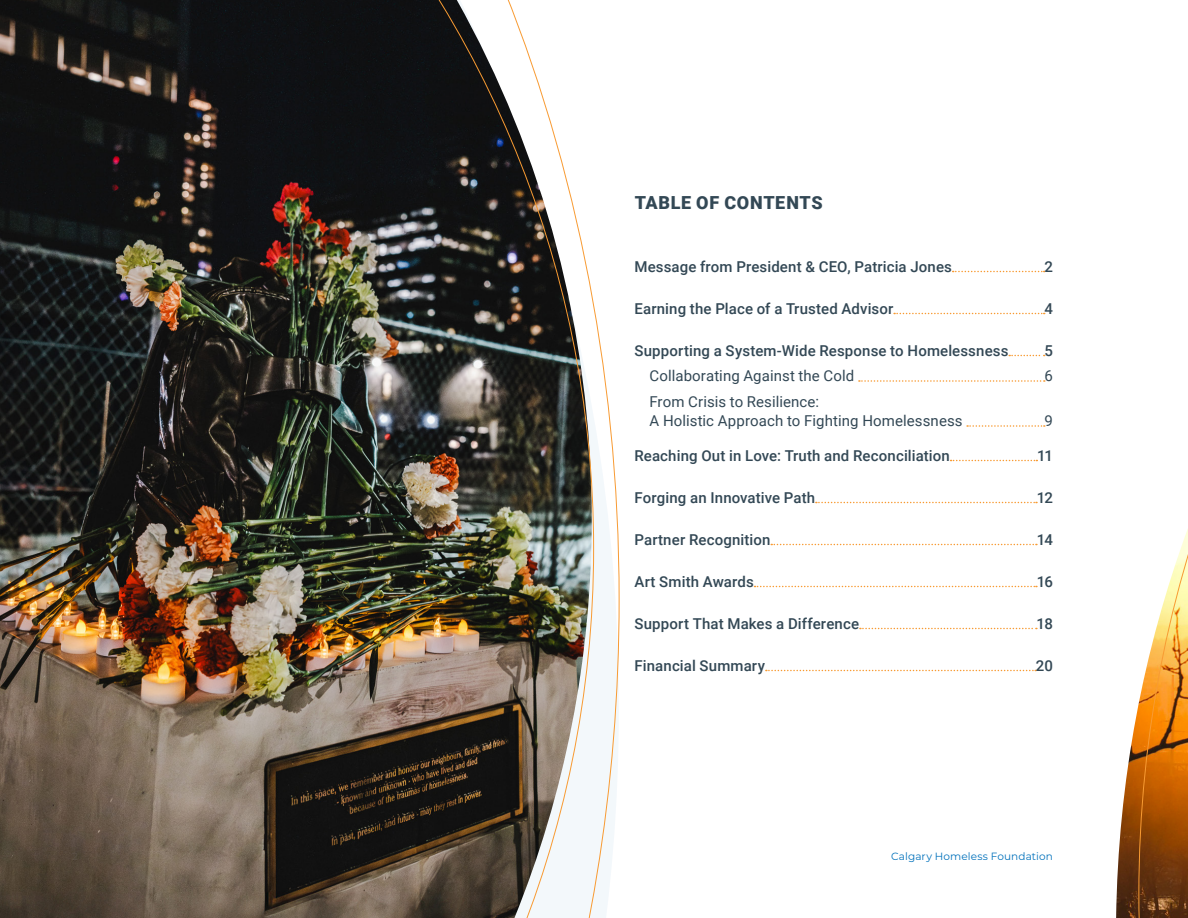
<style>
.page{position:relative;width:1188px;height:918px;background:#fff}
.page>*{position:absolute;margin:0;border:0;box-sizing:border-box;transform-origin:0 0}
.Secondary_Heading{font:900 18px "Roboto";letter-spacing:.035em;color:#334855}
.t1{font:500 15px "Roboto";letter-spacing:.01em;color:#334855}
.t2{font:15px/19.5px "Roboto";letter-spacing:.005em;color:#334855}
.t3{font:10.5px "Montserrat";letter-spacing:.01em;color:#0071bb}
</style>
<div class="page">
<img style="left:1116px;top:707px;width:22px;height:211px">
<img style="left:0;top:0;width:620px;height:918px">
<svg style="left:1138px;top:529px;width:50px;height:389px"></svg>
<svg style="left:953px;top:271px;width:92px;height:1px"></svg>
<svg style="left:894px;top:313px;width:151px;height:1px"></svg>
<svg style="left:1009px;top:355px;width:36px;height:1px"></svg>
<svg style="left:859px;top:380px;width:186px;height:2px"></svg>
<svg style="left:967px;top:425px;width:78px;height:2px"></svg>
<svg style="left:951px;top:460px;width:86px;height:1px"></svg>
<svg style="left:816px;top:502px;width:221px;height:1px"></svg>
<svg style="left:771px;top:544px;width:266px;height:1px"></svg>
<svg style="left:755px;top:586px;width:282px;height:1px"></svg>
<svg style="left:860px;top:628px;width:177px;height:1px"></svg>
<svg style="left:766px;top:670px;width:270px;height:1px"></svg>
<p class="Secondary_Heading" style="left:635px;top:189px;width:189px">TABLE OF CONTENTS</p>
<p class="t1" style="left:634px;top:256px;width:319px">Message from President &amp; CEO, Patricia Jones</p>
<p class="t1" style="left:1044px;top:256px;width:10px">2</p>
<p class="t1" style="left:634px;top:298px;width:260px">Earning the Place of a Trusted Advisor</p>
<p class="t1" style="left:1044px;top:298px;width:10px">4</p>
<p class="t1" style="left:634px;top:340px;width:375px">Supporting a System-Wide Response to Homelessness</p>
<p class="t1" style="left:1044px;top:340px;width:10px">5</p>
<p class="t2" style="left:650px;top:365px;width:206px">Collaborating Against the Cold</p>
<p class="t2" style="left:1045px;top:365px;width:10px">6</p>
<p class="t2" style="left:650px;top:391px;width:315px">From Crisis to Resilience:<br>A Holistic Approach to Fighting Homelessness</p>
<p class="t2" style="left:1045px;top:410px;width:10px">9</p>
<p class="t1" style="left:634px;top:445px;width:317px">Reaching Out in Love: Truth and Reconciliation</p>
<p class="t1" style="left:1037px;top:445px;width:17px">11</p>
<p class="t1" style="left:634px;top:487px;width:182px">Forging an Innovative Path</p>
<p class="t1" style="left:1037px;top:487px;width:18px">12</p>
<p class="t1" style="left:634px;top:529px;width:137px">Partner Recognition</p>
<p class="t1" style="left:1037px;top:529px;width:18px">14</p>
<p class="t1" style="left:635px;top:571px;width:121px">Art Smith Awards</p>
<p class="t1" style="left:1037px;top:571px;width:18px">16</p>
<p class="t1" style="left:635px;top:613px;width:226px">Support That Makes a Difference</p>
<p class="t1" style="left:1037px;top:613px;width:18px">18</p>
<p class="t1" style="left:635px;top:655px;width:132px">Financial Summary</p>
<p class="t1" style="left:1036px;top:655px;width:19px">20</p>
<p class="t3" style="left:891px;top:849px;width:163px">Calgary Homeless Foundation</p>
</div>
